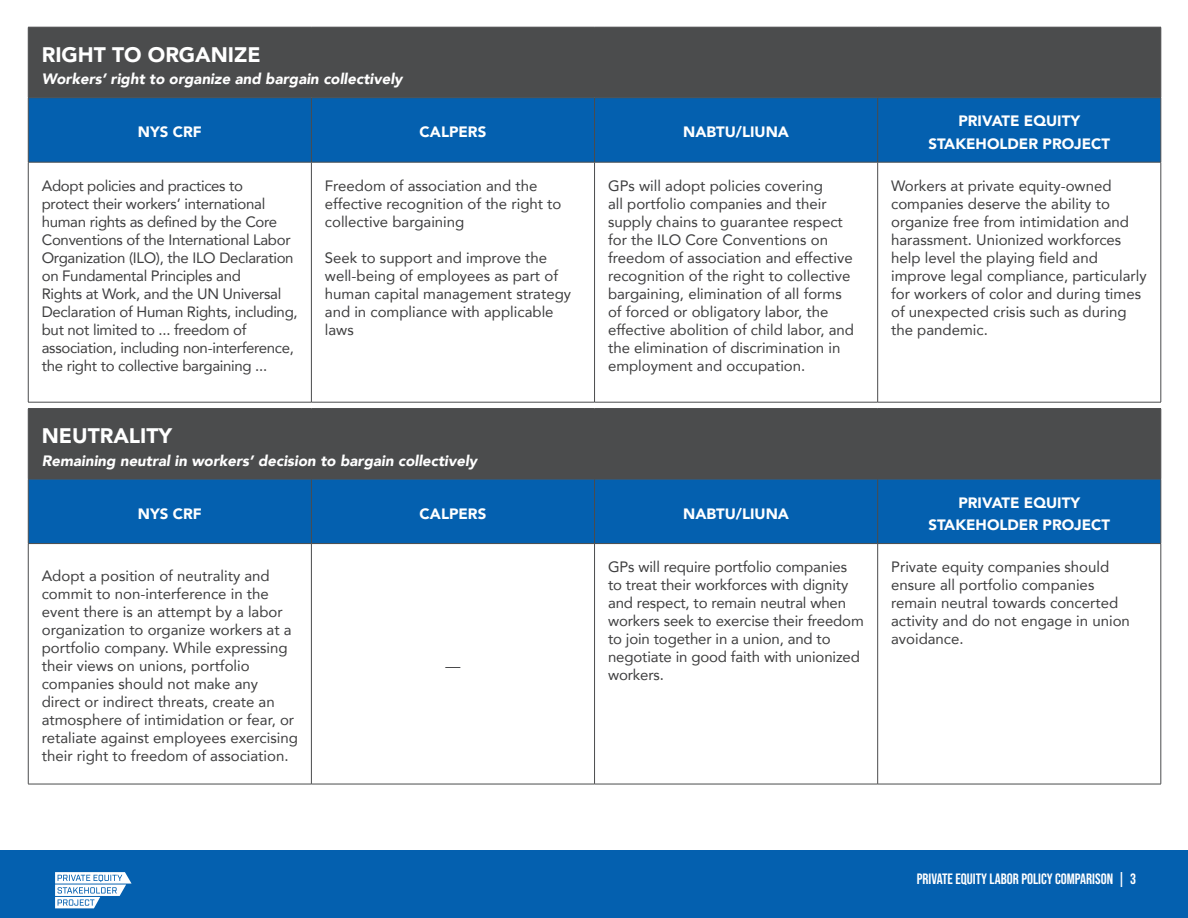
<style>
.page{position:relative;width:1188px;height:918px;background:#fff}
.page>*{position:absolute;margin:0;border:0;box-sizing:border-box;transform-origin:0 0}
.Report_Body{font:900 21px "Avenir";color:#fff}
.Report_Body-2{font:15px/18px "Avenir";color:#3e3e3f}
.Report_Body-3{font:15px/18px "Avenir";letter-spacing:-.02em;color:#3e3e3f}
.Report_Body-4{font:900 15px "Avenir";color:#fff}
.Report_Body-5{font:italic 900 15px "Avenir";color:#fff}
.t1{font:15px "Bebas Neue";color:#fff}
</style>
<div class="page">
<div style="left:0;top:850px;width:1188px;height:68px;background:#0460af"></div>
<svg style="left:55px;top:872px;width:77px;height:36px"></svg>
<div style="left:29px;top:28px;width:1132px;height:69px;background:#4b4c4d"></div>
<div style="left:29px;top:98px;width:1132px;height:64px;background:#0460af"></div>
<hr style="left:28px;top:27px;width:283px;height:1px;background:#4b4c4d">
<hr style="left:28px;top:27px;width:1px;height:71px;background:#4b4c4d">
<hr style="left:311px;top:27px;width:284px;height:1px;background:#4b4c4d">
<hr style="left:595px;top:27px;width:283px;height:1px;background:#4b4c4d">
<hr style="left:878px;top:27px;width:283px;height:1px;background:#4b4c4d">
<hr style="left:877px;top:27px;width:1px;height:71px;background:#4b4c4d">
<hr style="left:1161px;top:27px;width:1px;height:71px;background:#4b4c4d">
<hr style="left:28px;top:97px;width:283px;height:1px;background:#4b4c4d">
<hr style="left:28px;top:98px;width:1px;height:64px;background:#4b4c4d">
<hr style="left:311px;top:97px;width:284px;height:1px;background:#4b4c4d">
<hr style="left:311px;top:98px;width:1px;height:64px;background:#4b4c4d">
<hr style="left:595px;top:97px;width:283px;height:1px;background:#4b4c4d">
<hr style="left:594px;top:98px;width:1px;height:64px;background:#4b4c4d">
<hr style="left:878px;top:97px;width:283px;height:1px;background:#4b4c4d">
<hr style="left:877px;top:98px;width:1px;height:64px;background:#4b4c4d">
<hr style="left:1161px;top:98px;width:1px;height:64px;background:#4b4c4d">
<hr style="left:28px;top:162px;width:283px;height:1px;background:#4b4c4d">
<hr style="left:28px;top:162px;width:1px;height:240px;background:#4b4c4d">
<hr style="left:311px;top:162px;width:284px;height:1px;background:#4b4c4d">
<hr style="left:311px;top:162px;width:1px;height:240px;background:#4b4c4d">
<hr style="left:595px;top:162px;width:283px;height:1px;background:#4b4c4d">
<hr style="left:594px;top:162px;width:1px;height:240px;background:#4b4c4d">
<hr style="left:878px;top:162px;width:283px;height:1px;background:#4b4c4d">
<hr style="left:877px;top:162px;width:1px;height:240px;background:#4b4c4d">
<hr style="left:1161px;top:162px;width:1px;height:240px;background:#4b4c4d">
<hr style="left:28px;top:402px;width:283px;height:1px;background:#4b4c4d">
<hr style="left:311px;top:402px;width:284px;height:1px;background:#4b4c4d">
<hr style="left:595px;top:402px;width:283px;height:1px;background:#4b4c4d">
<hr style="left:878px;top:402px;width:283px;height:1px;background:#4b4c4d">
<div style="left:29px;top:409px;width:1132px;height:70px;background:#4b4c4d"></div>
<div style="left:29px;top:480px;width:1132px;height:63px;background:#0460af"></div>
<hr style="left:28px;top:408px;width:283px;height:1px;background:#4b4c4d">
<hr style="left:28px;top:409px;width:1px;height:70px;background:#4b4c4d">
<hr style="left:311px;top:408px;width:284px;height:1px;background:#4b4c4d">
<hr style="left:595px;top:408px;width:283px;height:1px;background:#4b4c4d">
<hr style="left:878px;top:408px;width:283px;height:1px;background:#4b4c4d">
<hr style="left:877px;top:409px;width:1px;height:70px;background:#4b4c4d">
<hr style="left:1161px;top:409px;width:1px;height:70px;background:#4b4c4d">
<hr style="left:28px;top:479px;width:283px;height:1px;background:#4b4c4d">
<hr style="left:28px;top:479px;width:1px;height:64px;background:#4b4c4d">
<hr style="left:311px;top:479px;width:284px;height:1px;background:#4b4c4d">
<hr style="left:311px;top:479px;width:1px;height:64px;background:#4b4c4d">
<hr style="left:595px;top:479px;width:283px;height:1px;background:#4b4c4d">
<hr style="left:594px;top:479px;width:1px;height:64px;background:#4b4c4d">
<hr style="left:878px;top:479px;width:283px;height:1px;background:#4b4c4d">
<hr style="left:877px;top:479px;width:1px;height:64px;background:#4b4c4d">
<hr style="left:1161px;top:479px;width:1px;height:64px;background:#4b4c4d">
<hr style="left:28px;top:543px;width:283px;height:1px;background:#4b4c4d">
<hr style="left:28px;top:544px;width:1px;height:240px;background:#4b4c4d">
<hr style="left:311px;top:543px;width:284px;height:1px;background:#4b4c4d">
<hr style="left:311px;top:544px;width:1px;height:240px;background:#4b4c4d">
<hr style="left:595px;top:543px;width:283px;height:1px;background:#4b4c4d">
<hr style="left:594px;top:544px;width:1px;height:240px;background:#4b4c4d">
<hr style="left:878px;top:543px;width:283px;height:1px;background:#4b4c4d">
<hr style="left:877px;top:544px;width:1px;height:240px;background:#4b4c4d">
<hr style="left:1161px;top:544px;width:1px;height:240px;background:#4b4c4d">
<hr style="left:28px;top:784px;width:283px;height:1px;background:#4b4c4d">
<hr style="left:311px;top:784px;width:284px;height:1px;background:#4b4c4d">
<hr style="left:595px;top:784px;width:283px;height:1px;background:#4b4c4d">
<hr style="left:878px;top:784px;width:283px;height:1px;background:#4b4c4d">
<p class="Report_Body" style="left:42px;top:36px;width:220px">RIGHT TO ORGANIZE</p>
<p class="Report_Body-5" style="left:42px;top:67px;width:362px">Workers’ right to organize and bargain collectively</p>
<p class="Report_Body-4" style="left:138px;top:119px;width:65px">NYS CRF</p>
<p class="Report_Body-4" style="left:420px;top:119px;width:68px">CALPERS</p>
<p class="Report_Body-4" style="left:683px;top:119px;width:107px">NABTU/LIUNA</p>
<p class="Report_Body-4" style="left:958px;top:108px;width:123px">PRIVATE EQUITY</p>
<p class="Report_Body-4" style="left:928px;top:131px;width:183px">STAKEHOLDER PROJECT</p>
<p class="Report_Body-3" style="left:42px;top:176px;width:257px">Adopt policies and practices to<br>protect their workers’ international human rights as defined by the Core Conventions of the International Labor Organization (ILO), the ILO Declaration on Fundamental Principles and<br>Rights at Work, and the UN Universal Declaration of Human Rights, including, but not limited to ... freedom of association, including non-interference, the right to collective bargaining ...</p>
<p class="Report_Body-2" style="left:325px;top:176px;width:238px">Freedom of association and the effective recognition of the right to collective bargaining</p>
<p class="Report_Body-2" style="left:325px;top:248px;width:248px">Seek to support and improve the well-being of employees as part of human capital management strategy and in compliance with applicable laws</p>
<p class="Report_Body-2" style="left:608px;top:176px;width:248px">GPs will adopt policies covering<br>all portfolio companies and their supply chains to guarantee respect for the ILO Core Conventions on freedom of association and effective recognition of the right to collective bargaining, elimination of all forms of forced or obligatory labor, the effective abolition of child labor, and the elimination of discrimination in employment and occupation.</p>
<p class="Report_Body-2" style="left:891px;top:176px;width:257px">Workers at private equity-owned companies deserve the ability to organize free from intimidation and harassment. Unionized workforces help level the playing field and improve legal compliance, particularly for workers of color and during times of unexpected crisis such as during the pandemic.</p>
<p class="Report_Body" style="left:42px;top:418px;width:132px">NEUTRALITY</p>
<p class="Report_Body-5" style="left:42px;top:448px;width:437px">Remaining neutral in workers’ decision to bargain collectively</p>
<p class="Report_Body-4" style="left:138px;top:501px;width:65px">NYS CRF</p>
<p class="Report_Body-4" style="left:420px;top:501px;width:68px">CALPERS</p>
<p class="Report_Body-4" style="left:683px;top:501px;width:107px">NABTU/LIUNA</p>
<p class="Report_Body-4" style="left:958px;top:489px;width:123px">PRIVATE EQUITY</p>
<p class="Report_Body-4" style="left:928px;top:512px;width:183px">STAKEHOLDER PROJECT</p>
<p class="Report_Body-2" style="left:42px;top:567px;width:258px">Adopt a position of neutrality and commit to non-interference in the event there is an attempt by a labor organization to organize workers at a portfolio company. While expressing their views on unions, portfolio companies should not make any direct or indirect threats, create an atmosphere of intimidation or fear, or retaliate against employees exercising their right to freedom of association.</p>
<p class="Report_Body-2" style="left:445px;top:657px;width:16px">—</p>
<p class="Report_Body-2" style="left:608px;top:557px;width:257px">GPs will require portfolio companies to treat their workforces with dignity and respect, to remain neutral when workers seek to exercise their freedom to join together in a union, and to negotiate in good faith with unionized workers.</p>
<p class="Report_Body-2" style="left:891px;top:557px;width:240px">Private equity companies should ensure all portfolio companies remain neutral towards concerted activity and do not engage in union avoidance.</p>
<p class="t1" style="left:917px;top:871px;width:221px">PRIVATE EQUITY LABOR POLICY COMPARISON | 3</p>
</div>
